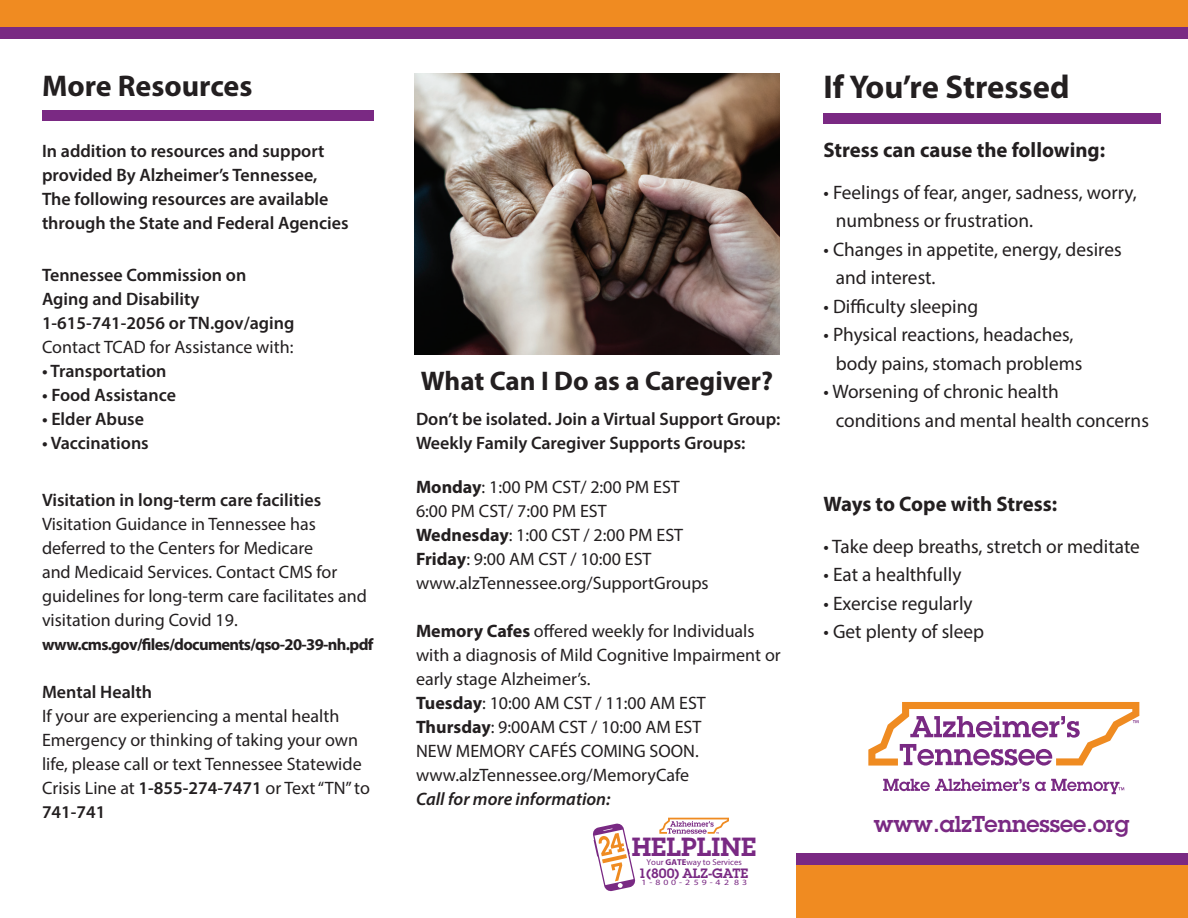
<style>
.page{position:relative;width:1188px;height:918px;background:#fff}
.page>*{position:absolute;margin:0;border:0;box-sizing:border-box;transform-origin:0 0}
.t1{font:700 33px "Myriad Pro";color:#231f20}
.t2{font:700 30px "Myriad Pro";color:#231f20}
.t3{font:700 27px "Myriad Pro";color:#231f20}
.t4{font:600 25.8px "Lubalin Graph";color:#792983}
.t5{font:600 22.5px "Lubalin Graph";color:#7a2983}
.t6{font:700 21px "Myriad Pro";color:#231f20}
.t7{font:19.5px/28.5px "Myriad Pro";color:#231f20}
.t8{font:18px/24px "Myriad Pro";color:#231f20}
.t9{font:600 18px/24px "Myriad Pro";color:#231f20}
.t10{font:italic 600 18px "Myriad Pro";color:#231f20}
.t11{font:700 16.5px "Myriad Pro";letter-spacing:-.04em;color:#231f20}
.t12{font:600 13.2px "Lubalin Graph";color:#792983}
.t13{font:8.55px "Myriad Pro";color:#792983}
.t14{font:8.1px "Myriad Pro";letter-spacing:.3em;color:#792983;scale:1.21 1}
.s1{font-weight:600}
.s2{font-weight:700}
</style>
<div class="page">
<svg style="left:868px;top:702px;width:271px;height:64px"></svg>
<svg style="left:883px;top:779px;width:241px;height:15px"></svg>
<div style="left:796px;top:864px;width:392px;height:54px;background:#f08b21"></div>
<div style="left:796px;top:853px;width:392px;height:11px;background:#7a2983"></div>
<div style="left:824px;top:113px;width:337px;height:11px;background:#7a2983"></div>
<img style="left:415px;top:73px;width:364px;height:282px">
<svg style="left:593px;top:823px;width:43px;height:68px"></svg>
<svg style="left:659px;top:818px;width:70px;height:16px"></svg>
<div style="left:0;top:0;width:1188px;height:27px;background:#f08b21"></div>
<div style="left:0;top:27px;width:1188px;height:11px;background:#7a2983"></div>
<div style="left:42px;top:110px;width:332px;height:11px;background:#7a2983"></div>
<h2 class="t2" style="left:42px;top:66px;width:212px">More Resources</h2>
<p class="t9" style="left:42px;top:138px;width:308px">In addition to resources and support provided By Alzheimer’s Tennessee, The following resources are available through the State and Federal Agencies</p>
<p class="t9" style="left:42px;top:262px;width:254px">Tennessee Commission on<br>Aging and Disability<br>1-615-741-2056 or TN.gov/aging</p>
<p class="t8" style="left:42px;top:334px;width:253px">Contact TCAD for Assistance with:</p>
<p class="t9" style="left:42px;top:358px;width:126px">• Transportation</p>
<p class="t9" style="left:42px;top:382px;width:135px">• Food Assistance</p>
<p class="t9" style="left:42px;top:406px;width:104px">• Elder Abuse</p>
<p class="t9" style="left:42px;top:430px;width:108px">• Vaccinations</p>
<p class="t9" style="left:42px;top:487px;width:281px">Visitation in long-term care facilities</p>
<p class="t8" style="left:42px;top:512px;width:326px">Visitation Guidance in Tennessee has deferred to the Centers for Medicare<br>and Medicaid Services. Contact CMS for guidelines for long-term care facilitates and visitation during Covid 19.</p>
<p class="t11" style="left:42px;top:634px;width:333px">www.cms.gov/files/documents/qso-20-39-nh.pdf</p>
<p class="t9" style="left:42px;top:679px;width:112px">Mental Health</p>
<p class="t8" style="left:42px;top:704px;width:330px">If your are experiencing a mental health Emergency or thinking of taking your own life, please call or text Tennessee Statewide Crisis Line at <span class="s1">1-855-274-7471</span> or Text “TN” to <span class="s1">741-741</span></p>
<h3 class="t3" style="left:421px;top:363px;width:354px">What Can I Do as a Caregiver?</h3>
<p class="t9" style="left:416px;top:406px;width:366px">Don’t be isolated. Join a Virtual Support Group:<br>Weekly Family Caregiver Supports Groups:</p>
<p class="t8" style="left:416px;top:475px;width:294px"><span class="s2">Monday</span>: 1:00 PM CST/ 2:00 PM EST<br>6:00 PM CST/ 7:00 PM EST<br><span class="s2">Wednesday</span>: 1:00 CST / 2:00 PM EST<br><span class="s2">Friday</span>: 9:00 AM CST / 10:00 EST www.alzTennessee.org/SupportGroups</p>
<p class="t8" style="left:416px;top:619px;width:366px"><span class="s2">Memory Cafes</span> offered weekly for Individuals with a diagnosis of Mild Cognitive Impairment or early stage Alzheimer’s.<br><span class="s2">Tuesday</span>: 10:00 AM CST / 11:00 AM EST <span class="s2">Thursday</span>: 9:00AM CST / 10:00 AM EST<br>NEW MEMORY CAFÉS COMING SOON. www.alzTennessee.org/MemoryCafe</p>
<p class="t10" style="left:416px;top:788px;width:196px">Call for more information:</p>
<h3 class="t4" style="left:632px;top:829px;width:126px">HELPLINE</h3>
<p class="t13" style="left:647px;top:857px;width:97px">Your <span class="s2">GATE</span>way to Services</p>
<p class="t12" style="left:638px;top:865px;width:111px">1(800) ALZ-GATE</p>
<p class="t14" style="left:642px;top:878px;width:89px">1-800-259-42 83</p>
<h1 class="t1" style="left:824px;top:65px;width:248px">If You’re Stressed</h1>
<p class="t6" style="left:824px;top:136px;width:283px">Stress can cause the following:</p>
<p class="t7" style="left:836px;top:178px;width:303px;text-indent:-12px">• Feelings of fear, anger, sadness, worry, numbness or frustration.</p>
<p class="t7" style="left:836px;top:235px;width:287px;text-indent:-12px">• Changes in appetite, energy, desires and interest.</p>
<p class="t7" style="left:824px;top:292px;width:156px">• Difficulty sleeping</p>
<p class="t7" style="left:836px;top:320px;width:248px;text-indent:-12px">• Physical reactions, headaches, body pains, stomach problems</p>
<p class="t7" style="left:836px;top:377px;width:315px;text-indent:-12px">• Worsening of chronic health<br>conditions and mental health concerns</p>
<p class="t6" style="left:824px;top:490px;width:235px">Ways to Cope with Stress:</p>
<p class="t7" style="left:824px;top:532px;width:318px">• Take deep breaths, stretch or meditate</p>
<p class="t7" style="left:824px;top:560px;width:139px">• Eat a healthfully</p>
<p class="t7" style="left:824px;top:589px;width:151px">• Exercise regularly</p>
<p class="t7" style="left:824px;top:617px;width:162px">• Get plenty of sleep</p>
<p class="t5" style="left:874px;top:809px;width:258px">www.alzTennessee.org</p>
</div>
